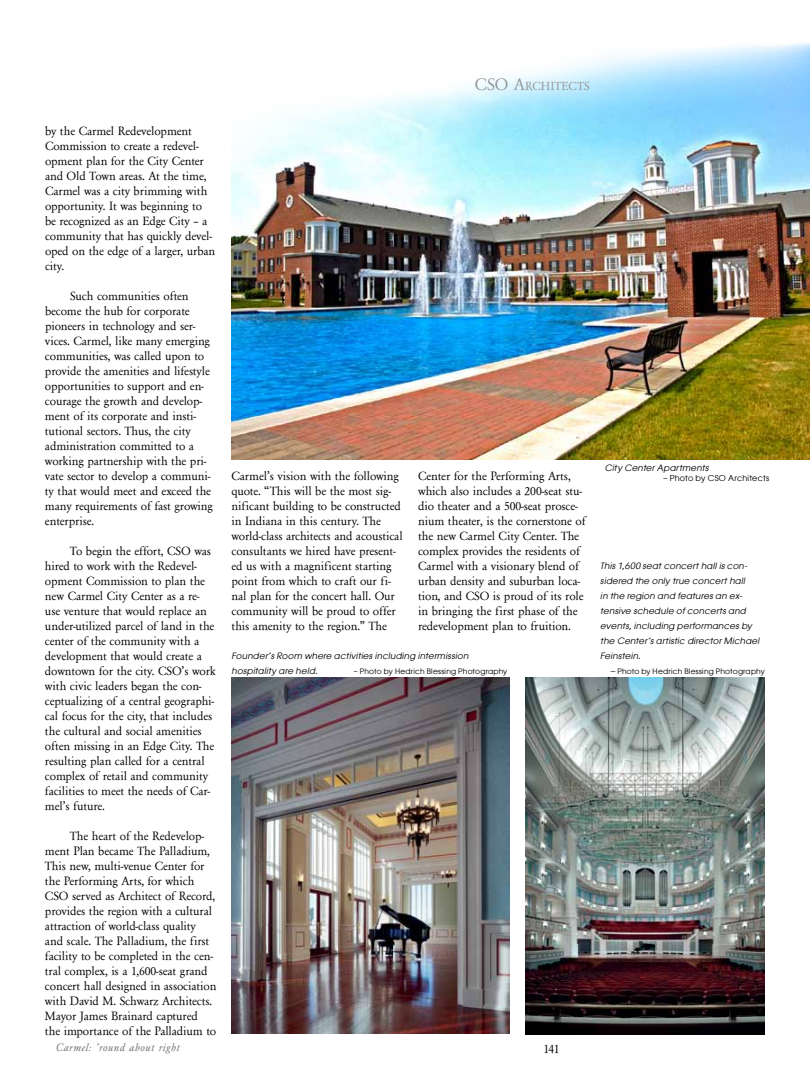
<style>
.page{position:relative;width:810px;height:1080px;background:#fff}
.page>*{position:absolute;margin:0;border:0;box-sizing:border-box;transform-origin:0 0}
.t1{font:12.5px/15px "Garamond";letter-spacing:-.01em;color:#000}
.t2{font:12.25px "Garamond";letter-spacing:-.005em;color:#939598}
.t3{font:italic 11.25px "Garamond";letter-spacing:.05em;color:#6d6e71}
.t4{font:italic 8.75px/15px "Atlanta";letter-spacing:.025em;color:#000}
.t5{font:8.12px "Atlanta";letter-spacing:.02em;color:#000}
.t6{font:7.5px "Atlanta";letter-spacing:.03em;color:#000}
.s1{font-size:17.5px}
.s2{font-style:italic;font-size:8.75px}
</style>
<div class="page">
<img style="left:231px;top:43px;width:579px;height:417px">
<img style="left:232px;top:678px;width:277px;height:356px">
<img style="left:526px;top:678px;width:239px;height:357px">
<p class="t2" style="left:475px;top:79px;width:115px"><span class="s1">CSO A</span>RCHITECTS</p>
<p class="t1" style="left:45px;top:124px;width:172px">by the Carmel Redevelopment<br>Commission to create a redevel&shy;opment plan for the City Center and Old Town areas. At the time,<br>Carmel was a city brimming with opportunity. It was beginning to be recognized as an Edge City – a community that has quickly devel&shy;oped on the edge of a larger, urban city.</p>
<p class="t1" style="left:45px;top:289px;width:170px;text-indent:25px">Such communities often become the hub for corporate pioneers in technology and ser&shy;vices. Carmel, like many emerging communities, was called upon to provide the amenities and lifestyle opportunities to support and en&shy;courage the growth and develop&shy;ment of its corporate and insti&shy;tutional sectors. Thus, the city administration committed to a working partnership with the pri&shy;vate sector to develop a communi&shy;ty that would meet and exceed the many requirements of fast growing enterprise.</p>
<p class="t1" style="left:45px;top:544px;width:172px;text-indent:25px">To begin the effort, CSO was hired to work with the Redevel&shy;opment Commission to plan the new Carmel City Center as a re&shy;use venture that would replace an under-utilized parcel of land in the center of the community with a development that would create a downtown for the city. CSO’s work with civic leaders began the con&shy;ceptualizing of a central geographi&shy;cal focus for the city, that includes the cultural and social amenities often missing in an Edge City. The resulting plan called for a central complex of retail and community facilities to meet the needs of Car&shy;mel’s future.</p>
<p class="t1" style="left:45px;top:829px;width:173px;text-indent:25px">The heart of the Redevelop&shy;ment Plan became The Palladium, This new, multi-venue Center for the Performing Arts, for which CSO served as Architect of Record, provides the region with a cultural attraction of world-class quality and scale. The Palladium, the first facility to be completed in the cen&shy;tral complex, is a 1,600-seat grand concert hall designed in association with David M. Schwarz Architects.<br>Mayor James Brainard captured<br>the importance of the Palladium to</p>
<p class="t1" style="left:232px;top:469px;width:173px">Carmel’s vision with the following quote. “This will be the most sig&shy;nificant building to be constructed in Indiana in this century. The world-class architects and acoustical consultants we hired have present&shy;ed us with a magnificent starting point from which to craft our fi&shy;nal plan for the concert hall. Our community will be proud to offer this amenity to the region.” The</p>
<p class="t1" style="left:418px;top:469px;width:169px">Center for the Performing Arts, which also includes a 200-seat stu&shy;dio theater and a 500-seat prosce&shy;nium theater, is the cornerstone of the new Carmel City Center. The complex provides the residents of Carmel with a visionary blend of urban density and suburban loca&shy;tion, and CSO is proud of its role in bringing the first phase of the redevelopment plan to fruition.</p>
<p class="t4" style="left:232px;top:647px;width:238px">Founder’s Room where activities including intermission hospitality are held.</p>
<p class="t6" style="left:354px;top:666px;width:155px">– Photo by Hedrich Blessing Photography</p>
<p class="t3" style="left:56px;top:1041px;width:125px">Carmel: ’round about right</p>
<p class="t1" style="left:544px;top:1042px;width:18px">141</p>
<p class="t4" style="left:605px;top:460px;width:105px">City Center Apartments</p>
<p class="t5" style="left:663px;top:473px;width:107px">– Photo by CSO Architects</p>
<p class="t4" style="left:600px;top:558px;width:161px">This 1,600 seat concert hall is con&shy;sidered the only true concert hall<br>in the region and features an ex&shy;tensive schedule of concerts and events, including performances by the Center’s artistic director Michael<br>Feinstein.</p>
<p class="t6" style="left:611px;top:666px;width:156px"><span class="s2">–</span> Photo by Hedrich Blessing Photography</p>
</div>
